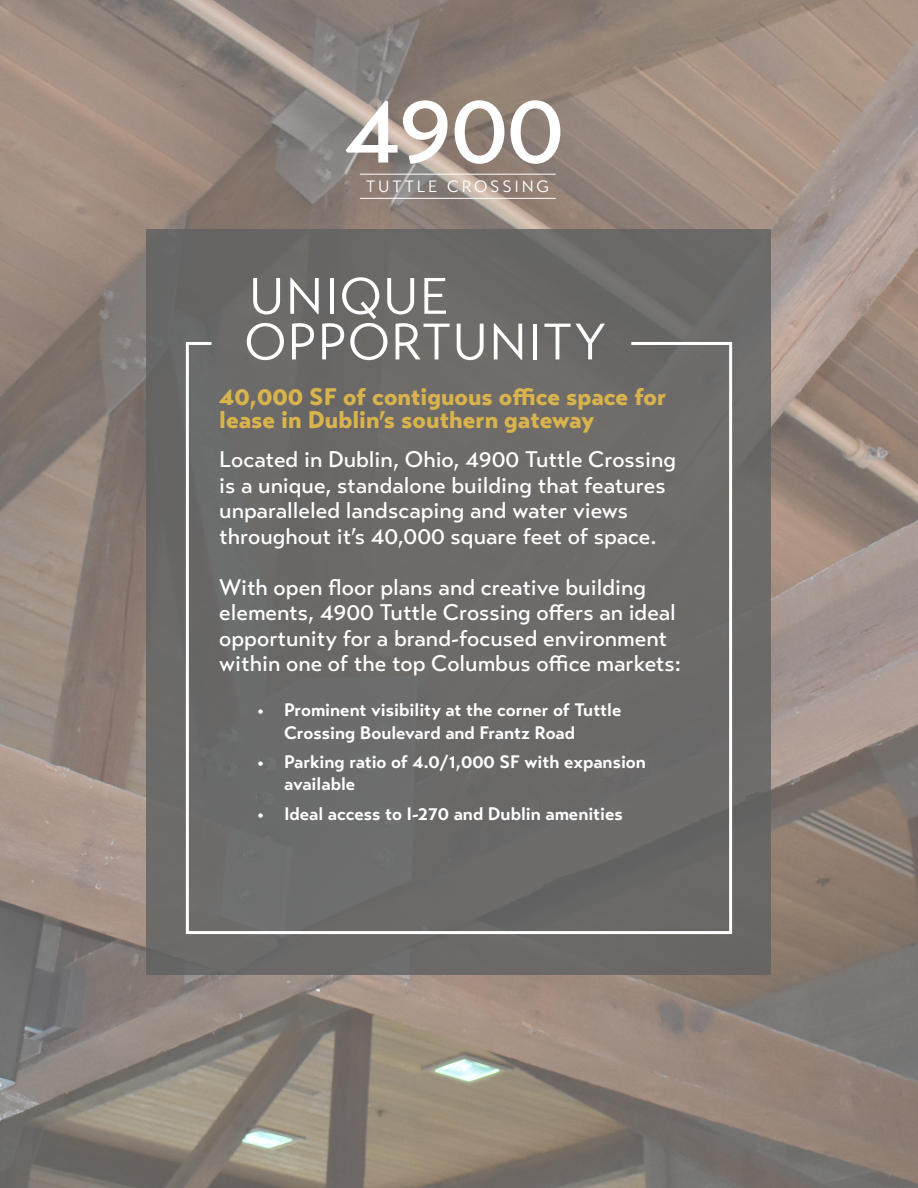
<style>
.page{position:relative;width:918px;height:1188px;background:#fff}
.page>*{position:absolute;margin:0;border:0;box-sizing:border-box;transform-origin:0 0}
.t1{font:500 93.6px "Transat Text";color:#fff}
.t2{font:51px "Transat Text Standard";letter-spacing:.025em;color:#fff}
.t3{font:900 24px/22.5px "Transat Text";color:#d9b34c}
.t4{font:500 22.5px/25.5px "Transat Text";color:#fff}
.t5{font:700 18px/22.5px "Transat Text";color:#fff}
.t6{font:16.35px "Transat Text Standard";letter-spacing:.17em;color:#fff}
</style>
<div class="page">
<img style="left:0;top:0;width:918px;height:1188px">
<div style="left:147px;top:230px;width:624px;height:745px;background:#6b6967"></div>
<svg style="left:185px;top:341px;width:549px;height:595px"></svg>
<hr style="left:360px;top:174px;width:196px;height:1px;background:#fff">
<hr style="left:360px;top:198px;width:196px;height:1px;background:#fff">
<p class="t1" style="left:344px;top:74px;width:222px">4900</p>
<p class="t6" style="left:366px;top:177px;width:184px">TUTTLE CROSSING</p>
<p class="t2" style="left:249px;top:266px;width:201px">UNIQUE</p>
<p class="t2" style="left:245px;top:312px;width:363px">OPPORTUNITY</p>
<p class="t3" style="left:219px;top:386px;width:449px">40,000 SF of contiguous office space for lease in Dublin’s southern gateway</p>
<p class="t4" style="left:219px;top:447px;width:459px">Located in Dublin, Ohio, 4900 Tuttle Crossing is a unique, standalone building that features unparalleled landscaping and water views throughout it’s 40,000 square feet of space.</p>
<p class="t4" style="left:219px;top:574px;width:463px">With open floor plans and creative building elements, 4900 Tuttle Crossing offers an ideal opportunity for a brand-focused environment within one of the top Columbus office markets:</p>
<p class="t5" style="left:284px;top:699px;width:339px;text-indent:-27px">• Prominent visibility at the corner of Tuttle<br>Crossing Boulevard and Frantz Road</p>
<p class="t5" style="left:284px;top:750px;width:363px;text-indent:-27px">• Parking ratio of 4.0/1,000 SF with expansion available</p>
<p class="t5" style="left:257px;top:802px;width:367px">• Ideal access to I-270 and Dublin amenities</p>
</div>
